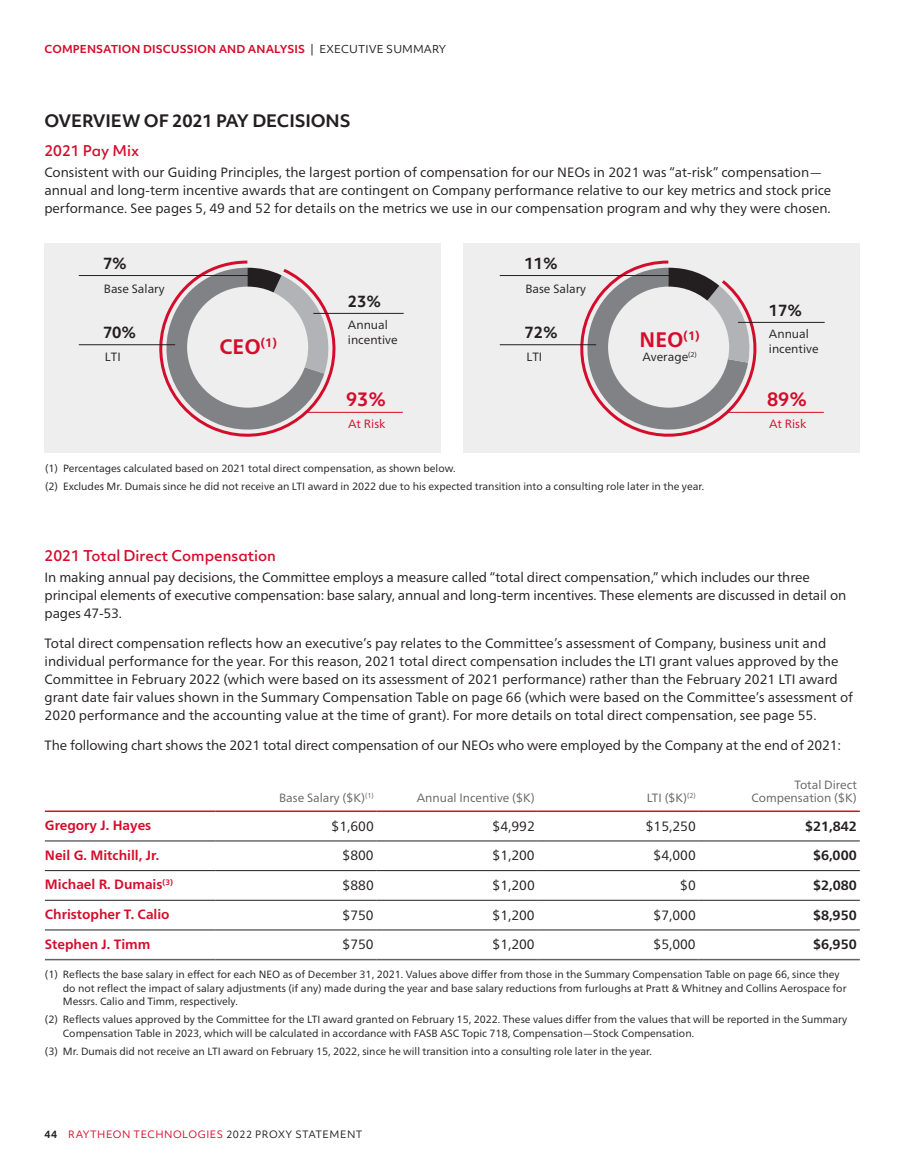
<style>
.page{position:relative;width:905px;height:1175px;background:#fff}
.page>*{position:absolute;margin:0;border:0;box-sizing:border-box;transform-origin:0 0}
.t1{font:700 21px "Neue Frutiger World";color:#d30d2b}
.t2{font:700 18px "Objektiv Mk 2";color:#d30d2b}
.t3{font:700 16.5px "Objektiv Mk 2";letter-spacing:-.01em;color:#231f20}
.t4{font:700 15px "Objektiv Mk 2";color:#231f20}
.t5{font:500 14.25px "Objektiv Mk 2";color:#d30d2b}
.t6{font:13.5px/18px "Neue Frutiger World";color:#231f20}
.t7{font:700 13.5px "Neue Frutiger World";color:#d30d2b}
.t8{font:700 13.5px "Neue Frutiger World";color:#231f20}
.t9{font:12px/13.5px "Neue Frutiger World";color:#636366;text-align:right}
.t10{font:12px/14.4px "Neue Frutiger World";color:#231f20}
.t11{font:12px "Neue Frutiger World";color:#d30d2b}
.t12{font:10.5px/13.5px "Neue Frutiger World";color:#231f20}
.t13{font:700 10.5px "Objektiv Mk 2";letter-spacing:.01em;color:#d30d2b}
.t14{font:10.5px "Objektiv Mk 2";letter-spacing:.01em;color:#231f20}
.t15{font:9.75px "Objektiv Mk 2";letter-spacing:.05em;color:#d30d2b}
.s1{font-weight:400;color:#231f20}
.s2{font-weight:700;color:#231f20}
.s3{color:#231f20}
</style>
<div class="page">
<hr style="left:45px;top:840px;width:171px;height:1px;background:#231f20">
<hr style="left:216px;top:840px;width:161px;height:1px;background:#231f20">
<hr style="left:377px;top:840px;width:161px;height:1px;background:#231f20">
<hr style="left:538px;top:840px;width:160px;height:1px;background:#231f20">
<hr style="left:698px;top:840px;width:161px;height:1px;background:#231f20">
<hr style="left:45px;top:870px;width:171px;height:1px;background:#231f20">
<hr style="left:216px;top:870px;width:161px;height:1px;background:#231f20">
<hr style="left:377px;top:870px;width:161px;height:1px;background:#231f20">
<hr style="left:538px;top:870px;width:160px;height:1px;background:#231f20">
<hr style="left:698px;top:870px;width:161px;height:1px;background:#231f20">
<hr style="left:377px;top:900px;width:161px;height:1px;background:#231f20">
<hr style="left:538px;top:900px;width:160px;height:1px;background:#231f20">
<hr style="left:698px;top:900px;width:161px;height:1px;background:#231f20">
<hr style="left:45px;top:958px;width:171px;height:2px;background:#636366">
<hr style="left:216px;top:958px;width:161px;height:2px;background:#636366">
<hr style="left:377px;top:958px;width:161px;height:2px;background:#636366">
<hr style="left:538px;top:958px;width:160px;height:2px;background:#636366">
<hr style="left:698px;top:958px;width:161px;height:2px;background:#636366">
<hr style="left:45px;top:810px;width:171px;height:2px;background:#d30d2b">
<hr style="left:216px;top:810px;width:161px;height:2px;background:#d30d2b">
<hr style="left:377px;top:810px;width:161px;height:2px;background:#d30d2b">
<hr style="left:538px;top:810px;width:160px;height:2px;background:#d30d2b">
<hr style="left:698px;top:810px;width:161px;height:2px;background:#d30d2b">
<hr style="left:45px;top:900px;width:171px;height:1px;background:#231f20">
<hr style="left:216px;top:900px;width:161px;height:1px;background:#231f20">
<hr style="left:45px;top:929px;width:171px;height:1px;background:#231f20">
<hr style="left:216px;top:929px;width:161px;height:1px;background:#231f20">
<hr style="left:377px;top:929px;width:161px;height:1px;background:#231f20">
<hr style="left:538px;top:929px;width:160px;height:1px;background:#231f20">
<hr style="left:698px;top:929px;width:161px;height:1px;background:#231f20">
<div style="left:44px;top:244px;width:397px;height:209px;background:#eeeeef"></div>
<svg style="left:149px;top:260px;width:197px;height:177px"></svg>
<div style="left:187px;top:286px;width:121px;height:121px;background:#eeeeef;border-radius:50%"></div>
<hr style="left:306px;top:412px;width:97px;height:1px;background:#d30d2b">
<hr style="left:313px;top:313px;width:90px;height:1px;background:#231f20">
<hr style="left:79px;top:275px;width:185px;height:1px;background:#231f20">
<hr style="left:79px;top:344px;width:96px;height:1px;background:#231f20">
<div style="left:463px;top:244px;width:396px;height:209px;background:#eeeeef"></div>
<svg style="left:571px;top:260px;width:194px;height:177px"></svg>
<div style="left:608px;top:286px;width:121px;height:121px;background:#eeeeef;border-radius:50%"></div>
<hr style="left:727px;top:412px;width:96px;height:1px;background:#d30d2b">
<hr style="left:738px;top:322px;width:86px;height:1px;background:#231f20">
<hr style="left:500px;top:275px;width:184px;height:1px;background:#231f20">
<hr style="left:500px;top:344px;width:96px;height:1px;background:#231f20">
<p class="t13" style="left:44px;top:42px;width:291px">COMPENSATION DISCUSSION AND ANALYSIS <span class="s1">| EXEC</span></p>
<p class="t14" style="left:349px;top:42px;width:63px">UTIVE SUMMARY</p>
<p class="t3" style="left:44px;top:109px;width:184px">OVE RVIEW OF 2021 PAY</p>
<p class="t3" style="left:252px;top:109px;width:48px">DECISIONS</p>
<p class="t5" style="left:44px;top:140px;width:96px">2021 Pay Mix</p>
<p class="t6" style="left:44px;top:163px;width:788px">Consistent with our Guiding Principles, the largest portion of compensation for our NEOs in 2021 was “at-risk” compensation— annual and long-term incentive awards that are contingent on Company performance relative to our key metrics and stock price performance. See pages 5, 49 and 52 for details on the metrics we use in our compensation program and why they were chosen.</p>
<p class="t4" style="left:103px;top:253px;width:25px">7%</p>
<p class="t10" style="left:104px;top:282px;width:62px">Base Salary</p>
<p class="t4" style="left:103px;top:322px;width:35px">70%</p>
<p class="t10" style="left:105px;top:349px;width:17px">LTI</p>
<h1 class="t1" style="left:219px;top:328px;width:59px">CEO<sup>(1)</sup></h1>
<p class="t4" style="left:348px;top:290px;width:35px">23%</p>
<p class="t10" style="left:348px;top:318px;width:51px">Annual incentive</p>
<h2 class="t2" style="left:346px;top:386px;width:41px">93%</h2>
<p class="t11" style="left:348px;top:415px;width:39px">At Risk</p>
<p class="t4" style="left:524px;top:253px;width:35px">11%</p>
<p class="t10" style="left:525px;top:282px;width:62px">Base Salary</p>
<p class="t4" style="left:524px;top:322px;width:35px">72%</p>
<p class="t10" style="left:526px;top:349px;width:17px">LTI</p>
<h1 class="t1" style="left:639px;top:321px;width:62px">NEO<sup>(1)</sup></h1>
<p class="t10" style="left:642px;top:350px;width:56px">Average<sup>(2)</sup></p>
<p class="t12" style="left:45px;top:459px;width:661px;line-height:18px">(1) Percentages calculated based on 2021 total direct compensation, as shown below.<br>(2) Excludes Mr. Dumais since he did not receive an LTI award in 2022 due to his expected transition into a consulting role later in the year.</p>
<p class="t4" style="left:768px;top:299px;width:35px">17%</p>
<p class="t10" style="left:768px;top:327px;width:51px">Annual incentive</p>
<h2 class="t2" style="left:767px;top:386px;width:41px">89%</h2>
<p class="t11" style="left:769px;top:415px;width:39px">At Risk</p>
<p class="t5" style="left:45px;top:545px;width:233px">2021 Total Direct Compensation</p>
<p class="t6" style="left:45px;top:568px;width:803px">In making annual pay decisions, the Committee employs a measure called “total direct compensation,” which includes our three principal elements of executive compensation: base salary, annual and long-term incentives. These elements are discussed in detail on pages 47-53.</p>
<p class="t6" style="left:45px;top:634px;width:810px">Total direct compensation reflects how an executive’s pay relates to the Committee’s assessment of Company, business unit and individual performance for the year. For this reason, 2021 total direct compensation includes the LTI grant values approved by the Committee in February 2022 (which were based on its assessment of 2021 performance) rather than the February 2021 LTI award grant date fair values shown in the Summary Compensation Table on page 66 (which were based on the Committee’s assessment of 2020 performance and the accounting value at the time of grant). For more details on total direct compensation, see page 55.</p>
<p class="t6" style="left:45px;top:736px;width:798px">The following chart shows the 2021 total direct compensation of our NEOs who were employed by the Company at the end of 2021:</p>
<p class="t9" style="left:279px;top:791px;width:96px">Base Salary ($K)<sup>(1)</sup></p>
<p class="t9" style="left:416px;top:791px;width:120px">Annual Incentive ($K)</p>
<p class="t9" style="left:646px;top:791px;width:51px">LTI ($K)<sup>(2)</sup></p>
<p class="t9" style="left:751px;top:778px;width:107px">Total Direct<br>Compensation ($K)</p>
<p class="t7" style="left:45px;top:813px;width:108px">Gregory J. Hayes</p>
<p class="t6" style="left:331px;top:817px;width:44px">$1,600</p>
<p class="t6" style="left:492px;top:817px;width:44px">$4,992</p>
<p class="t6" style="left:645px;top:817px;width:51px">$15,250</p>
<p class="t8" style="left:805px;top:814px;width:53px">$21,842</p>
<p class="t7" style="left:45px;top:843px;width:116px">Neil G. Mitchill, Jr.</p>
<p class="t6" style="left:342px;top:846px;width:33px">$800</p>
<p class="t6" style="left:492px;top:846px;width:44px">$1,200</p>
<p class="t6" style="left:653px;top:846px;width:44px">$4,000</p>
<p class="t8" style="left:813px;top:843px;width:45px">$6,000</p>
<p class="t7" style="left:45px;top:872px;width:130px">Michael R. Dumais<sup>(3)</sup></p>
<p class="t6" style="left:342px;top:876px;width:33px">$880</p>
<p class="t6" style="left:492px;top:876px;width:44px">$1,200</p>
<p class="t6" style="left:680px;top:876px;width:17px">$0</p>
<p class="t8" style="left:813px;top:873px;width:45px">$2,080</p>
<p class="t7" style="left:45px;top:902px;width:126px">Christopher T. Calio</p>
<p class="t6" style="left:342px;top:906px;width:33px">$750</p>
<p class="t6" style="left:492px;top:906px;width:44px">$1,200</p>
<p class="t6" style="left:653px;top:906px;width:44px">$7,000</p>
<p class="t8" style="left:813px;top:903px;width:45px">$8,950</p>
<p class="t7" style="left:45px;top:932px;width:107px">Stephen J. Timm</p>
<p class="t6" style="left:342px;top:935px;width:33px">$750</p>
<p class="t6" style="left:492px;top:935px;width:44px">$1,200</p>
<p class="t6" style="left:653px;top:935px;width:44px">$5,000</p>
<p class="t8" style="left:813px;top:932px;width:45px">$6,950</p>
<p class="t12" style="left:63px;top:968px;width:785px;text-indent:-18px">(1) Reflects the base salary in effect for each NEO as of December 31, 2021. Values above differ from those in the Summary Compensation Table on page 66, since they do not reflect the impact of salary adjustments (if any) made during the year and base salary reductions from furloughs at Pratt &amp; Whitney and Collins Aerospace for<br>Messrs. Calio and Timm, respectively.</p>
<p class="t12" style="left:63px;top:1013px;width:785px;text-indent:-18px">(2) Reflects values approved by the Committee for the LTI award granted on February 15, 2022. These values differ from the values that will be reported in the Summary<br>Compensation Table in 2023, which will be calculated in accordance with FASB ASC Topic 718, Compensation—Stock Compensation.</p>
<p class="t12" style="left:45px;top:1044px;width:608px">(3) Mr. Dumais did not receive an LTI award on February 15, 2022, since he will transition into a consulting role later in the year.</p>
<p class="t15" style="left:44px;top:1127px;width:319px"><span class="s2">44</span> RAYTHEON TECHNOLOGIES <span class="s3">2022 PROXY STATEMENT</span></p>
</div>
